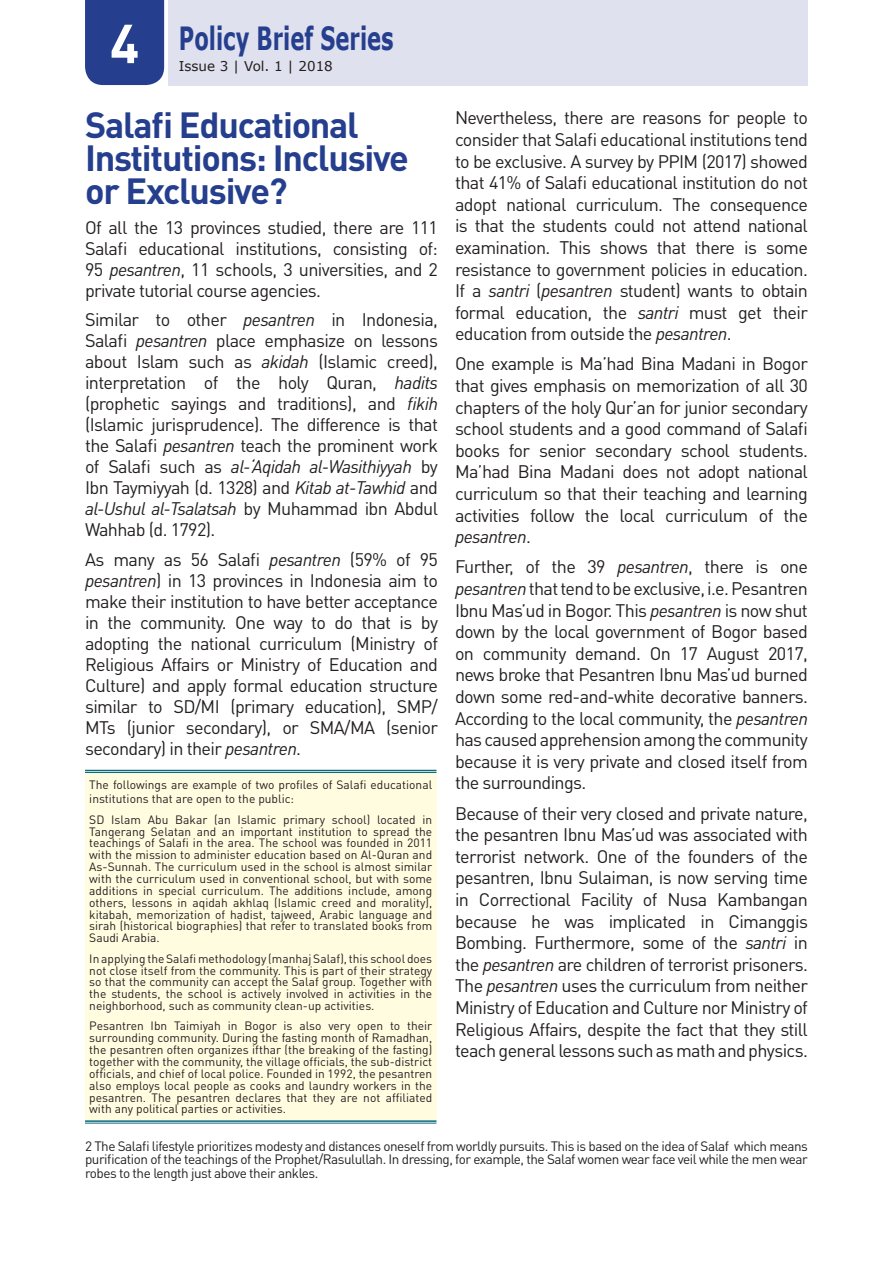
<style>
.page{position:relative;width:893px;height:1263px;background:#fff}
.page>*{position:absolute;margin:0;border:0;box-sizing:border-box;transform-origin:0 0}
.t1{font:700 54px "DINOT";color:#fff}
.JUDUL{font:700 36px/33px "DINOT";letter-spacing:-.035em;color:#253f8e}
.t2{font:700 31.95px "Verdana";color:#253f8e;scale:.66 1}
.ISI{font:18px/21.6px "DINOT";letter-spacing:-.035em;color:#231f20;text-align:justify}
.ISI-2{font:13.5px/13.5px "DINOT";letter-spacing:-.035em;color:#231f20;text-align:justify}
.t3{font:13.5px "Verdana";color:#231f20}
.t4{font:12px/11.9px "DINOT";color:#231f20;text-align:justify}
.s1{font-style:italic}
</style>
<div class="page">
<div style="left:85px;top:0;width:79px;height:85px;background:#253f8e"></div>
<div style="left:169px;top:0;width:639px;height:85px;background:#e0e1ee"></div>
<div style="left:85px;top:771px;width:351px;height:351px;background:#fffce0"></div>
<hr style="left:85px;top:770px;width:351px;height:3px;background:#fff">
<hr style="left:85px;top:770px;width:351px;height:1px;background:#0a6a7e">
<hr style="left:85px;top:772px;width:351px;height:1px;background:#0a6a7e">
<hr style="left:85px;top:1120px;width:351px;height:2px;background:#0a6a7e">
<hr style="left:85px;top:1123px;width:351px;height:1px;background:#0a6a7e">
<h1 class="t1" style="left:110px;top:7px;width:31px">4</h1>
<h3 class="t2" style="left:179px;top:16px;width:327px">Policy Brief Series</h3>
<p class="t3" style="left:179px;top:57px;width:155px">Issue 3 | Vol. 1 | 2018</p>
<p class="ISI" style="left:455px;top:106px;width:354px">Nevertheless, there are reasons for people to consider that Salafi educational institutions tend to be exclusive. A survey by PPIM (2017) showed that 41% of Salafi educational institution do not adopt national curriculum. The consequence is that the students could not attend national examination. This shows that there is some resistance to government policies in education.<br>If a <span class="s1">santri</span> (<span class="s1">pesantren</span> student) wants to obtain formal education, the <span class="s1">santri</span> must get their education from outside the <span class="s1">pesantren</span>.</p>
<p class="ISI" style="left:455px;top:352px;width:354px">One example is Ma’had Bina Madani in Bogor that gives emphasis on memorization of all 30 chapters of the holy Qur’an for junior secondary school students and a good command of Salafi books for senior secondary school students.<br>Ma’had Bina Madani does not adopt national curriculum so that their teaching and learning activities follow the local curriculum of the <span class="s1">pesantren</span>.</p>
<p class="ISI" style="left:455px;top:555px;width:354px">Further, of the 39 <span class="s1">pesantren</span>, there is one <span class="s1">pesantren</span> that tend to be exclusive, i.e. Pesantren Ibnu Mas’ud in Bogor. This <span class="s1">pesantren</span> is now shut down by the local government of Bogor based on community demand. On 17 August 2017, news broke that Pesantren Ibnu Mas’ud burned down some red-and-white decorative banners.<br>According to the local community, the <span class="s1">pesantren </span>has caused apprehension among the community because it is very private and closed itself from the surroundings.</p>
<p class="ISI" style="left:455px;top:801px;width:354px">Because of their very closed and private nature, the pesantren Ibnu Mas’ud was associated with terrorist network. One of the founders of the pesantren, Ibnu Sulaiman, is now serving time in Correctional Facility of Nusa Kambangan because he was implicated in Cimanggis Bombing. Furthermore, some of the <span class="s1">santri</span> in the <span class="s1">pesantren</span> are children of terrorist prisoners.<br>The <span class="s1">pesantren</span> uses the curriculum from neither Ministry of Education and Culture nor Ministry of Religious Affairs, despite the fact that they still teach general lessons such as math and physics.</p>
<p class="JUDUL" style="left:85px;top:107px;width:325px">Salafi Educational<br>Institutions: Inclusive or Exclusive?</p>
<p class="ISI" style="left:85px;top:216px;width:354px;line-height:21px">Of all the 13 provinces studied, there are 111<br>Salafi educational institutions, consisting of:<br>95 <span class="s1">pesantren</span>, 11 schools, 3 universities, and 2 private tutorial course agencies.</p>
<p class="ISI" style="left:85px;top:308px;width:354px;line-height:21px">Similar to other <span class="s1">pesantren</span> in Indonesia, Salafi <span class="s1">pesantren</span> place emphasize on lessons about Islam such as <span class="s1">akidah</span> (Islamic creed), interpretation of the holy Quran, <span class="s1">hadits </span>(prophetic sayings and traditions), and <span class="s1">fikih </span>(Islamic jurisprudence). The difference is that the Salafi <span class="s1">pesantren</span> teach the prominent work of Salafi such as <span class="s1">al-‘Aqidah al-Wasithiyyah</span> by Ibn Taymiyyah (d. 1328) and <span class="s1">Kitab at-Tawhid</span> and <span class="s1">al-Ushul al-Tsalatsah</span> by Muhammad ibn Abdul Wahhab (d. 1792).</p>
<p class="ISI" style="left:85px;top:548px;width:354px;line-height:21px">As many as 56 Salafi <span class="s1">pesantren</span> (59% of 95 <span class="s1">pesantren</span>) in 13 provinces in Indonesia aim to make their institution to have better acceptance in the community. One way to do that is by adopting the national curriculum (Ministry of Religious Affairs or Ministry of Education and Culture) and apply formal education structure similar to SD/MI (primary education), SMP/ MTs (junior secondary), or SMA/MA (senior secondary) in their <span class="s1">pesantren</span>.</p>
<p class="t4" style="left:89px;top:777px;width:344px;line-height:14.5px">The followings are example of two profiles of Salafi educational institutions that are open to the public:</p>
<p class="t4" style="left:89px;top:813px;width:344px">SD Islam Abu Bakar (an Islamic primary school) located in Tangerang Selatan and an important institution to spread the teachings of Salafi in the area. The school was founded in 2011 with the mission to administer education based on Al-Quran and As-Sunnah. The curriculum used in the school is almost similar with the curriculum used in conventional school, but with some additions in special curriculum. The additions include, among others, lessons in aqidah akhlaq (Islamic creed and morality), kitabah, memorization of hadist, tajweed, Arabic language and sirah (historical biographies) that refer to translated books from Saudi Arabia.</p>
<p class="t4" style="left:89px;top:952px;width:344px">In applying the Salafi methodology (manhaj Salaf), this school does not close itself from the community. This is part of their strategy so that the community can accept the Salaf group. Together with the students, the school is actively involved in activities in the neighborhood, such as community clean-up activities.</p>
<p class="t4" style="left:89px;top:1020px;width:344px">Pesantren Ibn Taimiyah in Bogor is also very open to their surrounding community. During the fasting month of Ramadhan, the pesantren often organizes ifthar (the breaking of the fasting) together with the community, the village officials, the sub-district officials, and chief of local police. Founded in 1992, the pesantren also employs local people as cooks and laundry workers in the pesantren. The pesantren declares that they are not affiliated with any political parties or activities.</p>
<p class="ISI-2" style="left:85px;top:1139px;width:724px">2 The Salafi lifestyle prioritizes modesty and distances oneself from worldly pursuits. This is based on the idea of Salaf which means purification of the teachings of the Prophet/Rasulullah. In dressing, for example, the Salaf women wear face veil while the men wear robes to the length just above their ankles.</p>
</div>
